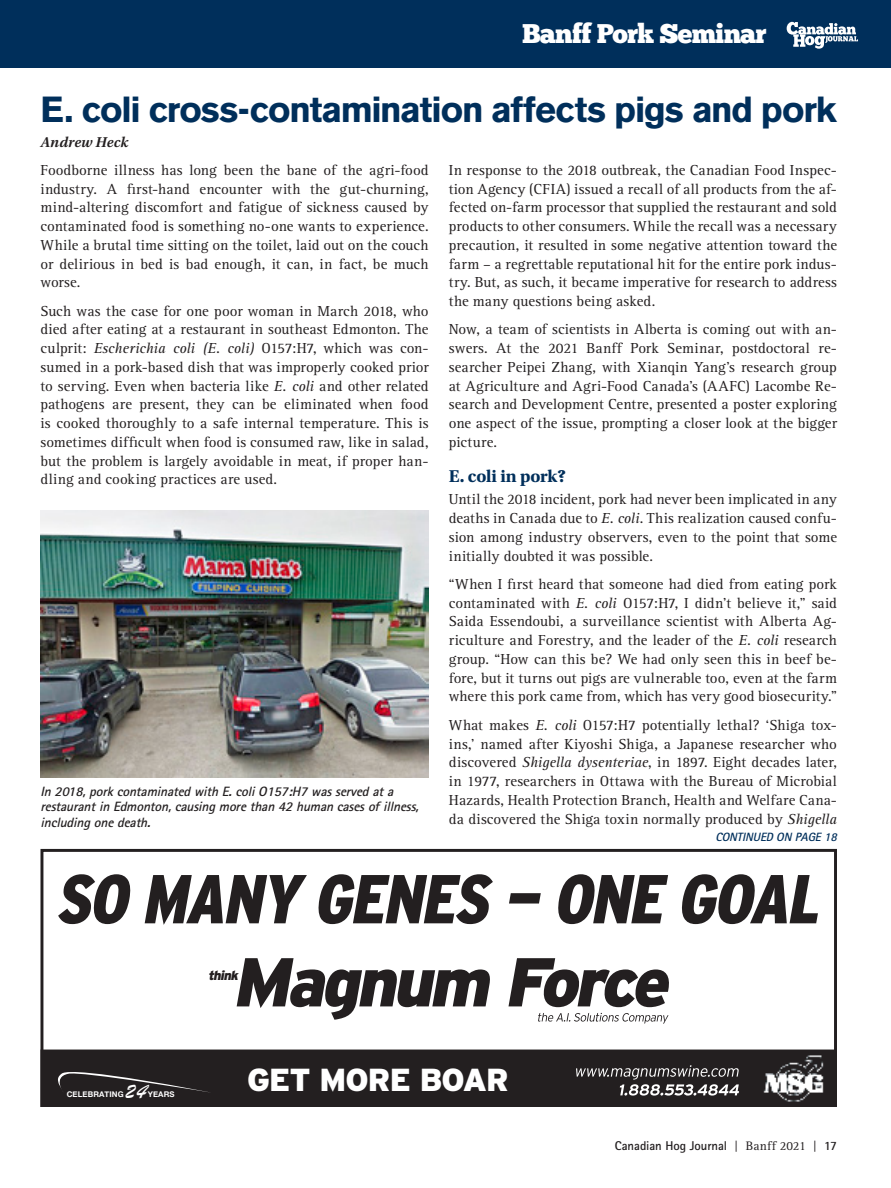
<style>
.page{position:relative;width:891px;height:1188px;background:#fff}
.page>*{position:absolute;margin:0;border:0;box-sizing:border-box;transform-origin:0 0}
.t1{font:italic 900 condensed 69px "Interstate";color:#231f20}
.t2{font:italic 700 62.7px "Interstate";color:#231f20}
.t3{font:italic 700 54.9px "Interstate";color:#231f20}
.t4{font:italic 700 38.25px "Interstate";color:#231f20}
.Header_MD_Blue{font:700 36px "Volvo Sans";letter-spacing:-.02em;color:#002f5b}
.t5{font:italic 700 33.45px "Interstate";color:#231f20}
.t6{font:900 31.8px "Interstate";letter-spacing:-.03em;color:#fff}
.Banff_Pork_Seminar_P{font:27px "Chunk Five";letter-spacing:-.03em;color:#fff}
.t7{font:21.75px "Brush Script";color:#fff}
.Header_SM_BLUE{font:700 18px "Utopia Std";letter-spacing:-.01em;color:#002f5b}
.Text_15{font:15px/18.8px "Rotis Serif";letter-spacing:.005em;color:#231f20;text-align:justify}
.Byline_11{font:italic 600 15px "Utopia Std";letter-spacing:.005em;color:#231f20}
.t8{font:italic 700 13.5px/15.8px "Rotis Sans Serif Std";color:#231f20}
.t9{font:italic 900 13.2px "Interstate";color:#231f20}
.t10{font:13.2px "Brush Script";color:#fff}
.t11{font:700 12.75px "Rotis Sans Serif Std";letter-spacing:-.005em;color:#231f20}
.Continued_on_Page{font:italic 700 12px "Rotis Sans Serif Std";color:#002f5b}
.t12{font:700 7.8px "Helvetica Neue";letter-spacing:.015em;color:#fff}
.t13{font:700 4.8px "Helvetica Neue";color:#fff}
.s1{font-style:italic}
.s2{font-family:"Rotis Serif";font-weight:400}
</style>
<div class="page">
<div style="left:0;top:0;width:891px;height:68px;background:#002f5b"></div>
<svg style="left:787px;top:22px;width:71px;height:27px"></svg>
<img style="left:40px;top:511px;width:389px;height:267px">
<svg style="left:44px;top:1053px;width:789px;height:50px;background:#302c2d"></svg>
<div style="left:40px;top:1050px;width:797px;height:57px;border:2px solid #231f20"></div>
<svg style="left:236px;top:958px;width:433px;height:66px"></svg>
<div style="left:207px;top:962px;width:31px;height:20px;background:#fff"></div>
<div style="left:40px;top:849px;width:797px;height:258px;border:3px solid #231f20"></div>
<p class="Banff_Pork_Seminar_P" style="left:522px;top:21px;width:246px">Banff Pork Seminar</p>
<p class="Header_MD_Blue" style="left:40px;top:87px;width:798px">E. coli cross-contamination affects pigs and pork</p>
<p class="Byline_11" style="left:40px;top:134px;width:89px">Andrew Heck</p>
<p class="Text_15" style="left:40px;top:161px;width:390px">Foodborne illness has long been the bane of the agri-food industry. A first-hand encounter with the gut-churning, mind-altering discomfort and fatigue of sickness caused by contaminated food is something no-one wants to experience.<br>While a brutal time sitting on the toilet, laid out on the couch or delirious in bed is bad enough, it can, in fact, be much worse.</p>
<p class="Text_15" style="left:40px;top:302px;width:390px">Such was the case for one poor woman in March 2018, who died after eating at a restaurant in southeast Edmonton. The culprit: <span class="s1">Escherichia coli (E. coli)</span> O157:H7, which was con&shy;sumed in a pork-based dish that was improperly cooked prior to serving. Even when bacteria like <span class="s1">E. coli</span> and other related pathogens are present, they can be eliminated when food is cooked thoroughly to a safe internal temperature. This is sometimes difficult when food is consumed raw, like in salad, but the problem is largely avoidable in meat, if proper han&shy;dling and cooking practices are used.</p>
<p class="Text_15" style="left:449px;top:161px;width:390px">In response to the 2018 outbreak, the Canadian Food Inspec&shy;tion Agency (CFIA) issued a recall of all products from the af&shy;fected on-farm processor that supplied the restaurant and sold products to other consumers. While the recall was a necessary precaution, it resulted in some negative attention toward the farm – a regrettable reputational hit for the entire pork indus&shy;try. But, as such, it became imperative for research to address the many questions being asked.</p>
<p class="Text_15" style="left:449px;top:321px;width:390px">Now, a team of scientists in Alberta is coming out with an&shy;swers. At the 2021 Banff Pork Seminar, postdoctoral re&shy;searcher Peipei Zhang, with Xianqin Yang’s research group at Agriculture and Agri-Food Canada’s (AAFC) Lacombe Re&shy;search and Development Centre, presented a poster exploring one aspect of the issue, prompting a closer look at the bigger picture.</p>
<p class="Header_SM_BLUE" style="left:449px;top:466px;width:119px">E. coli in pork?</p>
<p class="Text_15" style="left:449px;top:491px;width:390px">Until the 2018 incident, pork had never been implicated in any deaths in Canada due to <span class="s1">E. coli</span>. This realization caused confu&shy;sion among industry observers, even to the point that some initially doubted it was possible.</p>
<p class="Text_15" style="left:449px;top:575px;width:390px">“When I first heard that someone had died from eating pork contaminated with <span class="s1">E. coli</span> O157:H7, I didn’t believe it,” said Saida Essendoubi, a surveillance scientist with Alberta Ag&shy;riculture and Forestry, and the leader of the <span class="s1">E. coli</span> research group. “How can this be? We had only seen this in beef be&shy;fore, but it turns out pigs are vulnerable too, even at the farm where this pork came from, which has very good biosecurity.”</p>
<p class="Text_15" style="left:449px;top:716px;width:390px">What makes <span class="s1">E. coli</span> O157:H7 potentially lethal? ‘Shiga tox&shy;ins,’ named after Kiyoshi Shiga, a Japanese researcher who discovered <span class="s1">Shigella dysenteriae</span>, in 1897. Eight decades later, in 1977, researchers in Ottawa with the Bureau of Microbial Hazards, Health Protection Branch, Health and Welfare Cana&shy;da discovered the Shiga toxin normally produced by <span class="s1">Shigella</span></p>
<p class="t8" style="left:40px;top:783px;width:383px">In 2018,porkcontaminatedwith E.coliO157:H7 wasservedata restaurantin Edmonton,causingmorethan 42 human casesofillness, includingonedeath.</p>
<p class="t3" style="left:116px;top:799px;width:664px">USE THE BEST GENETICS</p>
<p class="t2" style="left:119px;top:799px;width:659px">SPRING INTO ACTION</p>
<p class="Continued_on_Page" style="left:716px;top:830px;width:126px">CONTINUED ON PAGE18</p>
<p class="t1" style="left:55px;top:861px;width:778px">SO MANY GENES — ONE GOAL</p>
<p class="t5" style="left:244px;top:897px;width:405px">USE THE BEST GENETICS</p>
<p class="t4" style="left:246px;top:897px;width:403px">SPRING INTO ACTION</p>
<p class="t9" style="left:208px;top:968px;width:34px">think</p>
<p class="t12" style="left:67px;top:1088px;width:59px">CELEBRATING</p>
<p class="t7" style="left:126px;top:1078px;width:28px">2<span class="s1">4</span></p>
<p class="t12" style="left:148px;top:1088px;width:28px">YEARS</p>
<p class="t6" style="left:247px;top:1062px;width:263px">GET MORE BOAR</p>
<p class="t10" style="left:249px;top:1068px;width:11px">19</p>
<p class="t13" style="left:260px;top:1074px;width:18px">YEARS</p>
<p class="t11" style="left:615px;top:1137px;width:224px">Canadian Hog Journal <span class="s2">| Banff 2021 |</span> 17</p>
</div>
